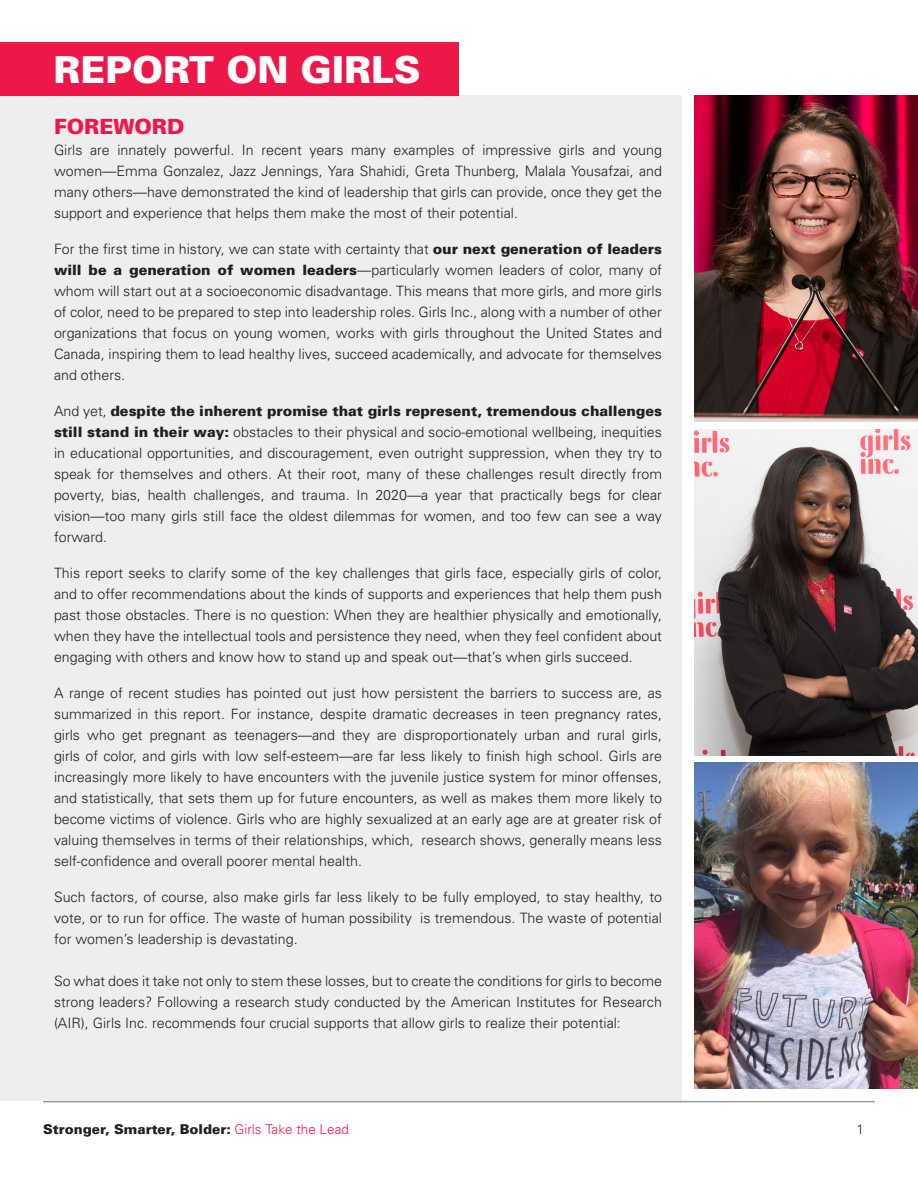
<style>
.page{position:relative;width:918px;height:1188px;background:#fff}
.page>*{position:absolute;margin:0;border:0;box-sizing:border-box;transform-origin:0 0}
.t1{font:900 37.2px "Univers";color:#fff}
.t2{font:900 21px "Univers";color:#ed1849}
.t3{font:300 14.25px/21px "Univers";color:#231f20;text-align:justify}
.t4{font:900 13.5px "Univers";color:#231f20}
.t5{font:300 13.5px "Univers";color:#231f20}
.s1{font-weight:900}
.s2{font-weight:300;color:#ed1849}
</style>
<div class="page">
<hr style="left:43px;top:1101px;width:832px;height:1px;background:#959ca1">
<div style="left:0;top:96px;width:681px;height:1005px;background:#edeeef"></div>
<div style="left:0;top:42px;width:459px;height:54px;background:#ed1849"></div>
<img style="left:694px;top:96px;width:224px;height:326px">
<img style="left:694px;top:429px;width:224px;height:326px">
<img style="left:694px;top:763px;width:224px;height:326px">
<p class="t1" style="left:54px;top:47px;width:369px">REPORT ON GIRLS</p>
<p class="t2" style="left:54px;top:114px;width:132px">FOREWORD</p>
<p class="t3" style="left:54px;top:139px;width:610px">Girls are innately powerful. In recent years many examples of impressive girls and young women—Emma Gonzalez, Jazz Jennings, Yara Shahidi, Greta Thunberg, Malala Yousafzai, and many others—have demonstrated the kind of leadership that girls can provide, once they get the support and experience that helps them make the most of their potential.</p>
<p class="t3" style="left:54px;top:238px;width:610px">For the first time in history, we can state with certainty that <span class="s1">our next generation of leaders will be a generation of women leaders</span>—particularly women leaders of color, many of whom will start out at a socioeconomic disadvantage. This means that more girls, and more girls of color, need to be prepared to step into leadership roles. Girls Inc., along with a number of other organizations that focus on young women, works with girls throughout the United States and Canada, inspiring them to lead healthy lives, succeed academically, and advocate for themselves and others.</p>
<p class="t3" style="left:54px;top:400px;width:610px">And yet, <span class="s1">despite the inherent promise that girls represent, tremendous challenges still stand in their way:</span> obstacles to their physical and socio-emotional wellbeing, inequities in educational opportunities, and discouragement, even outright suppression, when they try to speak for themselves and others. At their root, many of these challenges result directly from poverty, bias, health challenges, and trauma. In 2020—a year that practically begs for clear vision—too many girls still face the oldest dilemmas for women, and too few can see a way forward.</p>
<p class="t3" style="left:54px;top:562px;width:610px">This report seeks to clarify some of the key challenges that girls face, especially girls of color, and to offer recommendations about the kinds of supports and experiences that help them push past those obstacles. There is no question: When they are healthier physically and emotionally, when they have the intellectual tools and persistence they need, when they feel confident about engaging with others and know how to stand up and speak out—that’s when girls succeed.</p>
<p class="t3" style="left:54px;top:682px;width:610px">A range of recent studies has pointed out just how persistent the barriers to success are, as summarized in this report. For instance, despite dramatic decreases in teen pregnancy rates, girls who get pregnant as teenagers—and they are disproportionately urban and rural girls, girls of color, and girls with low self-esteem—are far less likely to finish high school. Girls are increasingly more likely to have encounters with the juvenile justice system for minor offenses, and statistically, that sets them up for future encounters, as well as makes them more likely to become victims of violence. Girls who are highly sexualized at an early age are at greater risk of valuing themselves in terms of their relationships, which, research shows, generally means less self-confidence and overall poorer mental health.</p>
<p class="t3" style="left:54px;top:886px;width:610px">Such factors, of course, also make girls far less likely to be fully employed, to stay healthy, to vote, or to run for office. The waste of human possibility is tremendous. The waste of potential for women’s leadership is devastating.</p>
<p class="t3" style="left:54px;top:970px;width:610px">So what does it take not only to stem these losses, but to create the conditions for girls to become strong leaders? Following a research study conducted by the American Institutes for Research (AIR), Girls Inc. recommends four crucial supports that allow girls to realize their potential:</p>
<p class="t4" style="left:43px;top:1121px;width:307px">Stronger, Smarter, Bolder: <span class="s2">Girls Take the Lead</span></p>
<p class="t5" style="left:856px;top:1121px;width:9px">1</p>
</div>
